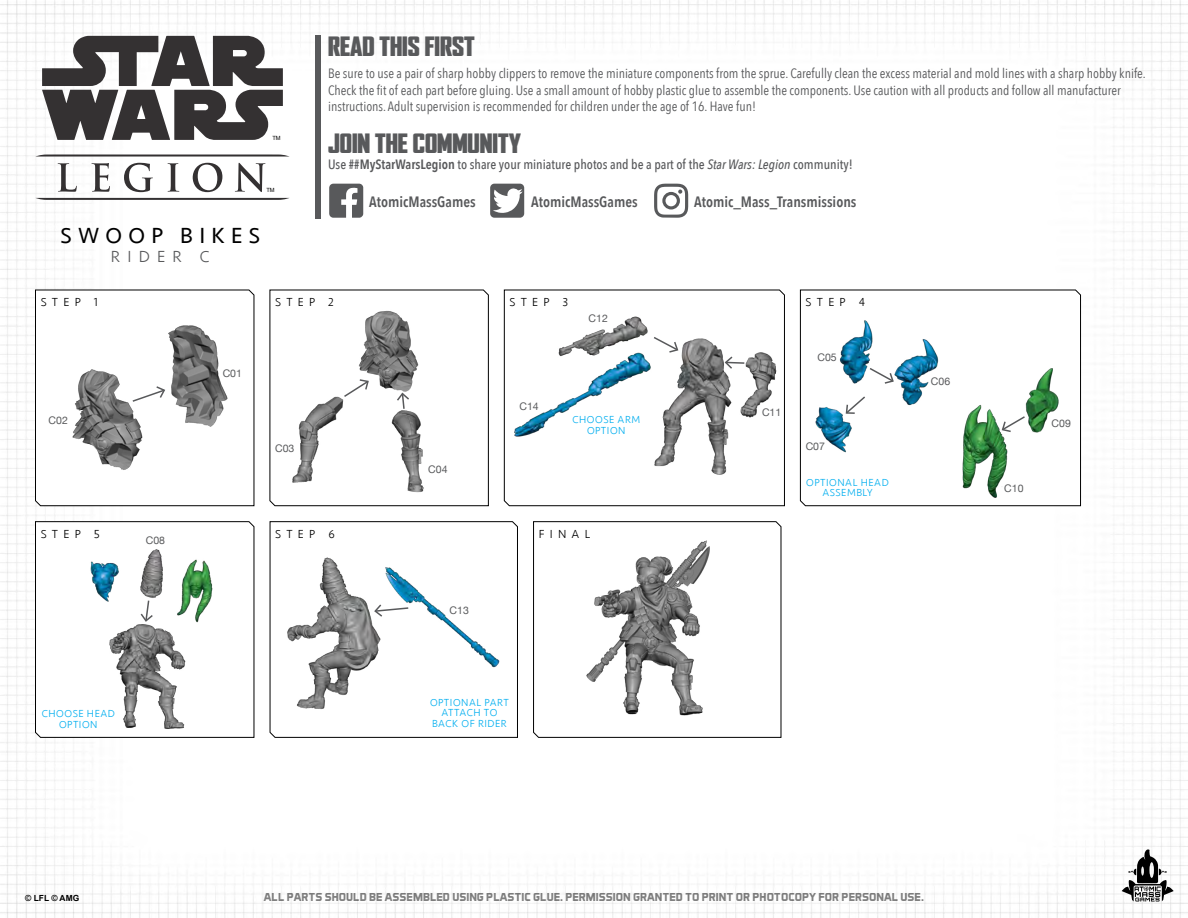
<style>
.page{position:relative;width:1188px;height:918px;background:#fff}
.page>*{position:absolute;margin:0;border:0;box-sizing:border-box;transform-origin:0 0}
.t1{font:900 condensed 25.5px "Agency FB";color:#58595b;scale:1.2 1}
.t2{font:22.5px "Seravek";letter-spacing:.28em;color:#000}
.t3{font:300 16.5px "Seravek";letter-spacing:.44em;color:#58595b}
.t4{font:600 15px "Avenir Next Condensed";color:#58595b}
.t5{font:13.5px/16.2px "Avenir Next Condensed";color:#58595b}
.t6{font:500 13.5px "Avenir Next Condensed";color:#58595b}
.t7{font:700 12px "Aero Matics";color:#000}
.t8{font:300 12px "Seravek";letter-spacing:.44em;color:#000}
.t9{font:300 10.5px/10.5px "Seravek";letter-spacing:.05em;color:#00aeef;text-align:center}
.t10{font:10.5px "Helvetica Neue";color:#58595b}
.t11{font:700 8.4px "Arial";color:#000}
.t12{font:5.7px "Arial";color:#000}
.s1{font-weight:600}
.s2{font-style:italic}
</style>
<div class="page">
<img style="left:0;top:0;width:1188px;height:918px">
<svg style="left:1122px;top:849px;width:52px;height:53px"></svg>
<svg style="left:42px;top:36px;width:241px;height:104px"></svg>
<svg style="left:35px;top:155px;width:255px;height:2px"></svg>
<svg style="left:35px;top:198px;width:255px;height:2px"></svg>
<svg style="left:58px;top:163px;width:19px;height:29px"></svg>
<svg style="left:91px;top:163px;width:19px;height:29px"></svg>
<svg style="left:124px;top:163px;width:29px;height:29px"></svg>
<svg style="left:168px;top:163px;width:11px;height:29px"></svg>
<svg style="left:193px;top:163px;width:29px;height:29px"></svg>
<svg style="left:235px;top:163px;width:30px;height:29px"></svg>
<div style="left:315px;top:35px;width:6px;height:184px;background:#58595b"></div>
<svg style="left:490px;top:184px;width:34px;height:34px"></svg>
<svg style="left:329px;top:184px;width:34px;height:34px"></svg>
<svg style="left:654px;top:184px;width:34px;height:34px"></svg>
<svg style="left:35px;top:289px;width:220px;height:218px"></svg>
<svg style="left:269px;top:289px;width:220px;height:218px"></svg>
<svg style="left:503px;top:289px;width:282px;height:218px"></svg>
<svg style="left:800px;top:289px;width:281px;height:218px"></svg>
<svg style="left:35px;top:521px;width:220px;height:217px"></svg>
<svg style="left:269px;top:521px;width:249px;height:217px"></svg>
<svg style="left:533px;top:521px;width:249px;height:217px"></svg>
<img style="left:36px;top:314px;width:218px;height:192px">
<img style="left:280px;top:302px;width:209px;height:195px">
<img style="left:507px;top:302px;width:276px;height:195px">
<img style="left:802px;top:314px;width:276px;height:195px">
<img style="left:54px;top:540px;width:190px;height:195px">
<img style="left:267px;top:536px;width:246px;height:194px">
<img style="left:533px;top:530px;width:248px;height:207px">
<svg style="left:131px;top:385px;width:35px;height:18px"></svg>
<svg style="left:395px;top:391px;width:16px;height:19px"></svg>
<svg style="left:652px;top:335px;width:27px;height:19px"></svg>
<svg style="left:868px;top:366px;width:27px;height:19px"></svg>
<svg style="left:139px;top:599px;width:15px;height:24px"></svg>
<svg style="left:373px;top:603px;width:37px;height:15px"></svg>
<svg style="left:724px;top:355px;width:22px;height:15px"></svg>
<svg style="left:1001px;top:415px;width:26px;height:18px"></svg>
<svg style="left:844px;top:395px;width:23px;height:20px"></svg>
<svg style="left:342px;top:378px;width:28px;height:20px"></svg>
<p class="t12" style="left:272px;top:134px;width:10px">TM</p>
<p class="t12" style="left:266px;top:186px;width:10px">TM</p>
<h2 class="t2" style="left:61px;top:218px;width:201px">SWOOP BIKES</h2>
<p class="t3" style="left:111px;top:247px;width:100px">RIDER C</p>
<h1 class="t1" style="left:328px;top:32px;width:124px">READ THIS FIRST</h1>
<p class="t5" style="left:328px;top:65px;width:819px">Be sure to use a pair of sharp hobby clippers to remove the miniature components from the sprue. Carefully clean the excess material and mold lines with a sharp hobby knife.<br>Check the fit of each part before gluing. Use a small amount of hobby plastic glue to assemble the components. Use caution with all products and follow all manufacturer instructions. Adult supervision is recommended for children under the age of 16. Have fun!</p>
<h1 class="t1" style="left:328px;top:129px;width:162px">JOIN THE COMMUNITY</h1>
<p class="t6" style="left:328px;top:156px;width:526px">Use <span class="s1">##MyStarWarsLegion</span> to share your miniature photos and be a part of the <span class="s2">Star Wars: Legion</span> community!</p>
<p class="t4" style="left:369px;top:189px;width:108px">AtomicMassGames</p>
<p class="t4" style="left:531px;top:189px;width:108px">AtomicMassGames</p>
<p class="t4" style="left:694px;top:189px;width:164px">Atomic_Mass_Transmissions</p>
<p class="t8" style="left:41px;top:295px;width:59px">STEP 1</p>
<p class="t8" style="left:275px;top:295px;width:60px">STEP 2</p>
<p class="t8" style="left:510px;top:295px;width:60px">STEP 3</p>
<p class="t8" style="left:806px;top:295px;width:61px">STEP 4</p>
<p class="t10" style="left:49px;top:412px;width:21px">C02</p>
<p class="t10" style="left:223px;top:366px;width:21px">C01</p>
<p class="t10" style="left:275px;top:440px;width:21px">C03</p>
<p class="t10" style="left:428px;top:462px;width:21px">C04</p>
<p class="t10" style="left:520px;top:398px;width:21px">C14</p>
<p class="t10" style="left:589px;top:311px;width:21px">C12</p>
<p class="t9" style="left:572px;top:415px;width:69px">CHOOSE ARM<br>OPTION</p>
<p class="t8" style="left:41px;top:527px;width:61px">STEP 5</p>
<p class="t8" style="left:275px;top:527px;width:61px">STEP 6</p>
<p class="t8" style="left:539px;top:527px;width:53px">FINAL</p>
<p class="t10" style="left:146px;top:533px;width:21px">C08</p>
<p class="t9" style="left:42px;top:709px;width:75px">CHOOSE HEAD<br>OPTION</p>
<p class="t10" style="left:450px;top:603px;width:21px">C13</p>
<p class="t9" style="left:430px;top:697px;width:80px">OPTIONAL PART<br>ATTACH TO<br>BACK OF RIDER</p>
<p class="t10" style="left:762px;top:405px;width:21px">C11</p>
<p class="t10" style="left:817px;top:350px;width:21px">C05</p>
<p class="t10" style="left:806px;top:439px;width:21px">C07</p>
<p class="t9" style="left:806px;top:477px;width:84px">OPTIONAL HEAD<br>ASSEMBLY</p>
<p class="t10" style="left:931px;top:373px;width:21px">C06</p>
<p class="t10" style="left:1004px;top:481px;width:21px">C10</p>
<p class="t10" style="left:1052px;top:416px;width:21px">C09</p>
<p class="t11" style="left:25px;top:892px;width:56px">© LFL © AMG</p>
<p class="t7" style="left:264px;top:890px;width:661px">ALL PARTS SHOULD BE ASSEMBLED USING PLASTIC GLUE. PERMISSION GRANTED TO PRINT OR PHOTOCOPY FOR PERSONAL USE.</p>
</div>
